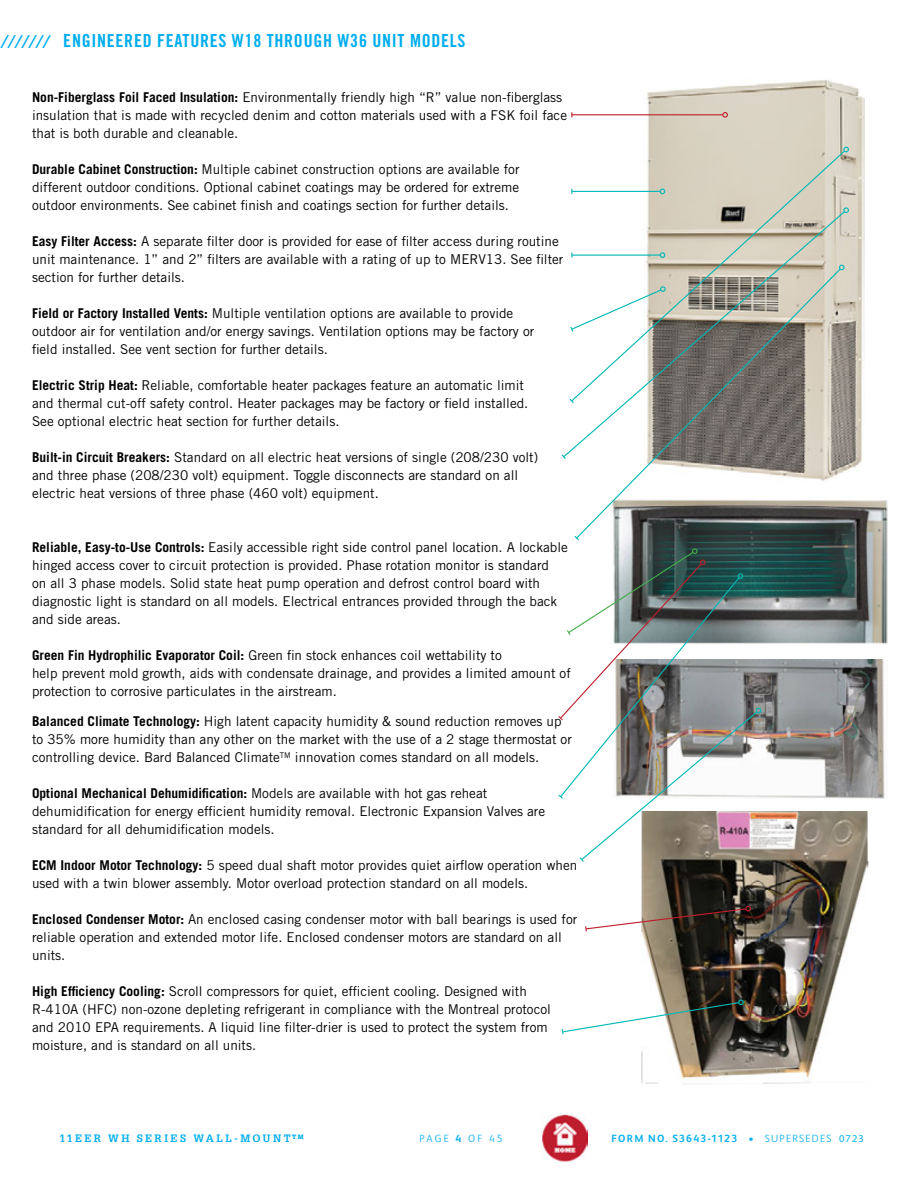
<style>
.page{position:relative;width:918px;height:1188px;background:#fff}
.page>*{position:absolute;margin:0;border:0;box-sizing:border-box;transform-origin:0 0}
.t1{font:18px "Trade Gothic LT Std Bd Cn 20";letter-spacing:.04em;color:#00aeef}
.t2{font:italic 700 18px "Glypha LT Std";color:#00aeef}
.t3{font:13.5px/18px "Trade Gothic LT Std";color:#000}
.t4{font:700 10.5px "FS Albert";letter-spacing:.11em;color:#00aeef}
.t5{font:700 10.5px "Glypha LT Std";letter-spacing:.235em;color:#00aeef}
.t6{font:300 10.5px "FS Albert";letter-spacing:.205em;color:#00aeef}
.s1{font-weight:700}
.s2{font-weight:300}
.s3{font-family:"Myriad Pro";font-weight:400}
</style>
<div class="page">
<img style="left:541px;top:1115px;width:47px;height:47px">
<img style="left:761px;top:659px;width:124px;height:140px">
<img style="left:613px;top:500px;width:275px;height:145px">
<img style="left:641px;top:811px;width:228px;height:273px">
<img style="left:644px;top:80px;width:221px;height:393px">
<hr style="left:572px;top:114px;width:151px;height:1px;background:#bf1e2e">
<svg style="left:722px;top:112px;width:6px;height:6px"></svg>
<svg style="left:585px;top:906px;width:166px;height:27px"></svg>
<svg style="left:561px;top:999px;width:183px;height:37px"></svg>
<svg style="left:571px;top:149px;width:275px;height:61px"></svg>
<svg style="left:843px;top:147px;width:6px;height:5px"></svg>
<svg style="left:579px;top:458px;width:263px;height:82px"></svg>
<svg style="left:574px;top:535px;width:6px;height:5px"></svg>
<img style="left:558px;top:547px;width:203px;height:316px">
<svg style="left:567px;top:210px;width:279px;height:248px"></svg>
<svg style="left:561px;top:453px;width:6px;height:6px"></svg>
<svg style="left:843px;top:207px;width:6px;height:6px"></svg>
<h1 class="t2" style="left:0;top:30px;width:51px">///////</h1>
<h1 class="t1" style="left:63px;top:29px;width:404px">ENGINEERED FEATURES W18 THROUGH W36 UNIT MODELS</h1>
<p class="t3" style="left:32px;top:88px;width:537px"><span class="s1">Non-Fiberglass Foil Faced Insulation:</span> Environmentally friendly high “R” value non-fiberglass insulation that is made with recycled denim and cotton materials used with a FSK foil face that is both durable and cleanable.</p>
<p class="t3" style="left:32px;top:160px;width:489px;text-align:justify"><span class="s1">Durable Cabinet Construction:</span> Multiple cabinet construction options are available for different outdoor conditions. Optional cabinet coatings may be ordered for extreme outdoor environments. See cabinet finish and coatings section for further details.</p>
<p class="t3" style="left:32px;top:232px;width:533px"><span class="s1">Easy Filter Access:</span> A separate filter door is provided for ease of filter access during routine unit maintenance. 1” and 2” filters are available with a rating of up to MERV13. See filter section for further details.</p>
<p class="t3" style="left:32px;top:304px;width:504px"><span class="s1">Field or Factory Installed Vents:</span> Multiple ventilation options are available to provide outdoor air for ventilation and/or energy savings. Ventilation options may be factory or field installed. See vent section for further details.</p>
<p class="t3" style="left:32px;top:376px;width:498px"><span class="s1">Electric Strip Heat:</span> Reliable, comfortable heater packages feature an automatic limit and thermal cut-off safety control. Heater packages may be factory or field installed.<br>See optional electric heat section for further details.</p>
<p class="t3" style="left:32px;top:448px;width:508px"><span class="s1">Built-in Circuit Breakers:</span> Standard on all electric heat versions of single (208/230 volt) and three phase (208/230 volt) equipment. Toggle disconnects are standard on all electric heat versions of three phase (460 volt) equipment.</p>
<p class="t3" style="left:32px;top:538px;width:537px"><span class="s1">Reliable, Easy-to-Use Controls:</span> Easily accessible right side control panel location. A lockable hinged access cover to circuit protection is provided. Phase rotation monitor is standard<br>on all 3 phase models. Solid state heat pump operation and defrost control board with diagnostic light is standard on all models. Electrical entrances provided through the back and side areas.</p>
<p class="t3" style="left:32px;top:646px;width:540px"><span class="s1">Green Fin Hydrophilic Evaporator Coil:</span> Green fin stock enhances coil wettability to<br>help prevent mold growth, aids with condensate drainage, and provides a limited amount of protection to corrosive particulates in the airstream.</p>
<p class="t3" style="left:32px;top:713px;width:541px"><span class="s1">Balanced Climate Technology:</span> High latent capacity humidity &amp; sound reduction removes up to 35% more humidity than any other on the market with the use of a 2 stage thermostat or controlling device. Bard Balanced Climate<sup>TM</sup> innovation comes standard on all models.</p>
<p class="t3" style="left:32px;top:785px;width:515px"><span class="s1">Optional Mechanical Dehumidification:</span> Models are available with hot gas reheat dehumidification for energy efficient humidity removal. Electronic Expansion Valves are standard for all dehumidification models.</p>
<p class="t3" style="left:32px;top:856px;width:547px"><span class="s1">ECM Indoor Motor Technology:</span> 5 speed dual shaft motor provides quiet airflow operation when used with a twin blower assembly. Motor overload protection standard on all models.</p>
<p class="t3" style="left:32px;top:910px;width:547px"><span class="s1">Enclosed Condenser Motor:</span> An enclosed casing condenser motor with ball bearings is used for reliable operation and extended motor life. Enclosed condenser motors are standard on all units.</p>
<p class="t3" style="left:32px;top:982px;width:520px"><span class="s1">High Efficiency Cooling:</span> Scroll compressors for quiet, efficient cooling. Designed with R-410A (HFC) non-ozone depleting refrigerant in compliance with the Montreal protocol and 2010 EPA requirements. A liquid line filter-drier is used to protect the system from moisture, and is standard on all units.</p>
<p class="t5" style="left:59px;top:1132px;width:246px">11EER WH SERIES WALL-MOUNT<sup>TM</sup></p>
<p class="t6" style="left:420px;top:1132px;width:84px">PAGE <span class="s1">4</span> OF 45</p>
<p class="t4" style="left:612px;top:1132px;width:254px">FORM NO. S3643-1123 <span class="s2">• SUPERSEDES</span> <span class="s3">0723</span></p>
</div>
